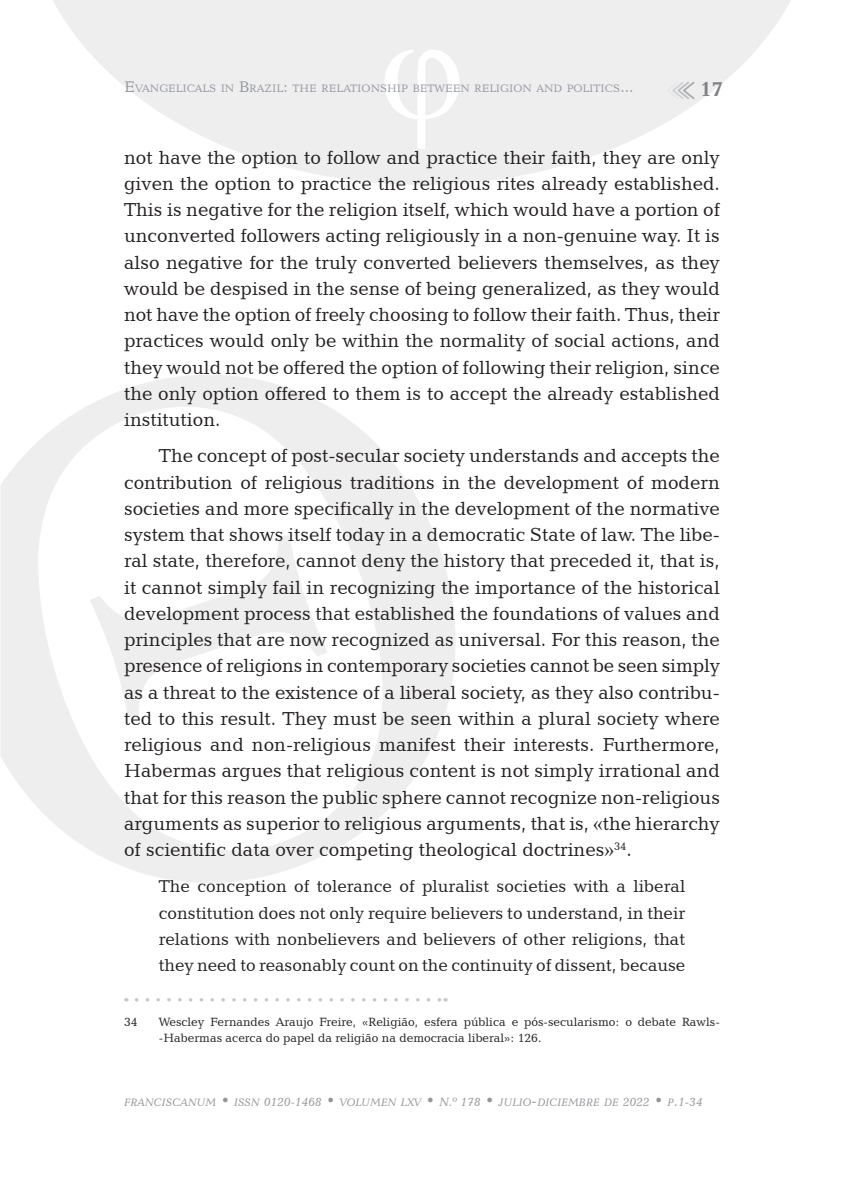
<style>
.page{position:relative;width:844px;height:1191px;background:#fff}
.page>*{position:absolute;margin:0;border:0;box-sizing:border-box;transform-origin:0 0}
.t1{font:700 21px "Candida BT";color:#808285}
.Cuerpo{font:19.25px/26.2px "Candida BT";color:#231f20;text-align:justify}
.Cuerpo_Citado{font:17.5px/26.2px "Candida BT";letter-spacing:-.005em;color:#231f20;text-align:justify}
.Pie_de_página___Con{font:12.25px/15.8px "Candida BT";color:#231f20}
.t2{font:italic 11.03px "Candida BT";color:#939598}
.t3{font:11.03px "Candida BT";color:#93989e}
.s1{font-size:15.75px}
.s2{font-family:"Times New Roman"}
.s3{font-size:12.25px}
</style>
<div class="page">
<svg style="left:53px;top:0;width:738px;height:185px;fill:#eeeeef"></svg>
<svg style="left:664px;top:80px;width:32px;height:21px"></svg>
<svg style="left:0;top:375px;width:455px;height:508px"></svg>
<svg style="left:384px;top:50px;width:75px;height:99px"></svg>
<svg style="left:136px;top:998px;width:303px;height:3px"></svg>
<p class="t3" style="left:124px;top:81px;width:511px"><span class="s1">E</span>VANGELICALS IN <span class="s1">B</span>RAZIL<span class="s1">:</span> THE RELATIONSHIP BETWEEN RELIGION AND POLITICS<span class="s1">...</span></p>
<p class="t1" style="left:700px;top:76px;width:25px">17</p>
<p class="Cuerpo" style="left:124px;top:143px;width:597px">not have the option to follow and practice their faith, they are only given the option to practice the religious rites already established.<br>This is negative for the religion itself, which would have a portion of unconverted followers acting religiously in a non-genuine way. It is also negative for the truly converted believers themselves, as they would be despised in the sense of being generalized, as they would not have the option of freely choosing to follow their faith. Thus, their practices would only be within the normality of social actions, and they would not be offered the option of following their religion, since the only option offered to them is to accept the already established institution.</p>
<p class="Cuerpo" style="left:124px;top:442px;width:597px;text-indent:35px">The concept of post-secular society understands and accepts the contribution of religious traditions in the development of modern societies and more specifically in the development of the normative system that shows itself today in a democratic State of law. The libe&shy;ral state, therefore, cannot deny the history that preceded it, that is, it cannot simply fail in recognizing the importance of the historical development process that established the foundations of values and principles that are now recognized as universal. For this reason, the presence of religions in contemporary societies cannot be seen simply as a threat to the existence of a liberal society, as they also contribu&shy;ted to this result. They must be seen within a plural society where religious and non-religious manifest their interests. Furthermore, Habermas argues that religious content is not simply irrational and that for this reason the public sphere cannot recognize non-religious arguments as superior to religious arguments, that is, <span class="s2">«</span>the hierarchy of scientific data over competing theological doctrines<span class="s2">»</span><sup>34</sup>.</p>
<p class="Cuerpo_Citado" style="left:159px;top:873px;width:527px">The conception of tolerance of pluralist societies with a liberal constitution does not only require believers to understand, in their relations with nonbelievers and believers of other religions, that they need to reasonably count on the continuity of dissent, because</p>
<p class="Pie_de_página___Con" style="left:124px;top:1014px;width:15px">34</p>
<p class="Pie_de_página___Con" style="left:159px;top:1014px;width:562px">Wescley Fernandes Araujo Freire, «Religião, esfera pública e pós-secularismo: o debate Rawls--Habermas acerca do papel da religião na democracia liberal»: 126.</p>
<p class="t2" style="left:124px;top:1095px;width:580px">FRANCISCANUM <span class="s1">•</span> ISSN <span class="s3">0120-1468</span> <span class="s1">•</span> VOLUMEN LXV <span class="s1">•</span> <span class="s3">N.º 178</span> <span class="s1">•</span> JULIO<span class="s1">-</span>DICIEMBRE DE <span class="s3">2022</span> <span class="s1">•</span> P<span class="s1">.</span><span class="s3">1-34</span></p>
</div>
